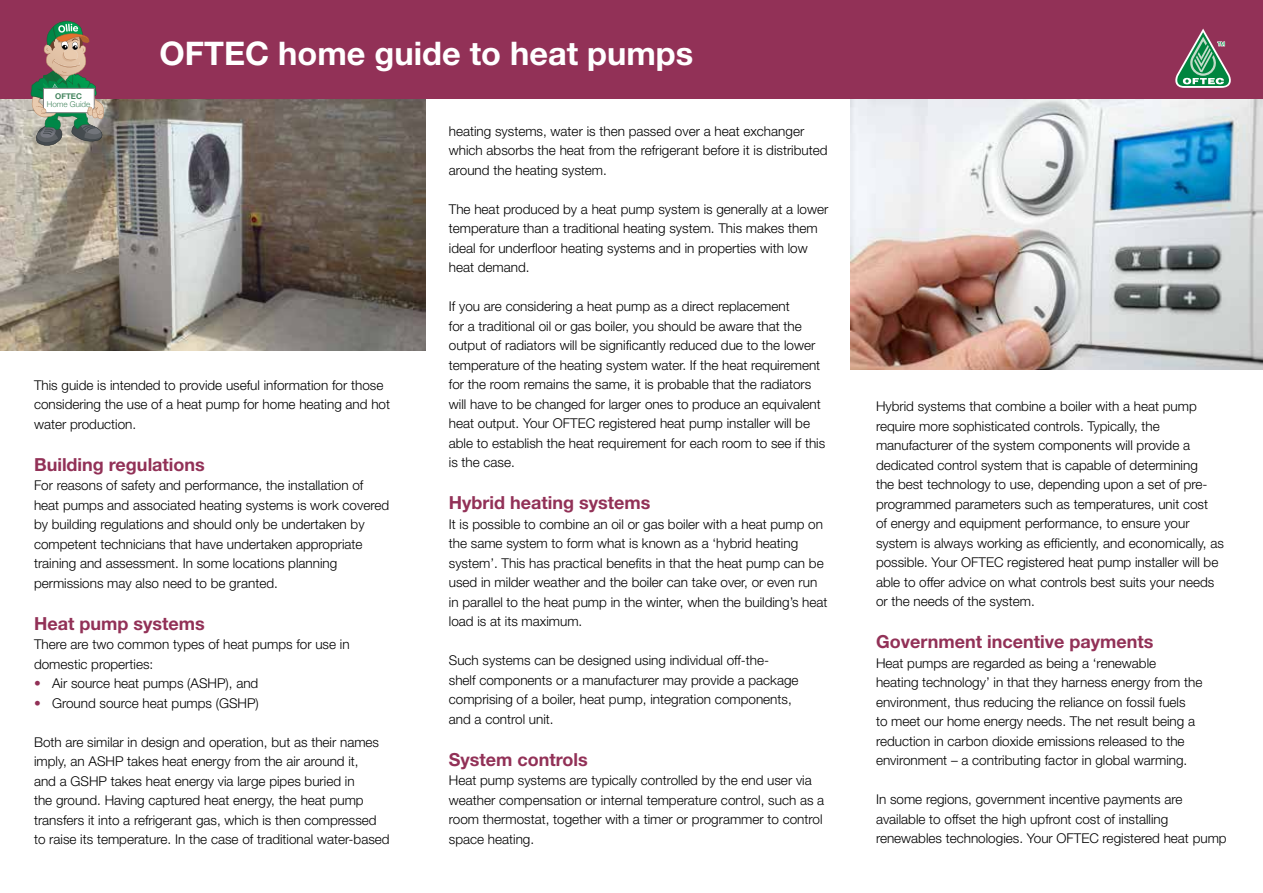
<style>
.page{position:relative;width:1263px;height:893px;background:#fff}
.page>*{position:absolute;margin:0;border:0;box-sizing:border-box;transform-origin:0 0}
.t1{font:700 32.55px "Helvetica Neue";color:#fff}
.t2{font:700 18px "Helvetica Neue";color:#923157}
.t3{font:300 13.5px/19.5px "Helvetica Neue";color:#000}
.t4{font:300 7.95px "Helvetica Neue";color:rgb(22 102 55/.8)}
.t5{font:700 7.95px "Helvetica Neue";color:rgb(22 102 55/.8)}
.s1{color:#923157}
</style>
<div class="page">
<img style="left:0;top:99px;width:425px;height:252px">
<img style="left:850px;top:99px;width:413px;height:271px">
<div style="left:0;top:0;width:1263px;height:99px;background:#923157"></div>
<svg style="left:1175px;top:29px;width:56px;height:59px"></svg>
<img style="left:21px;top:113px;width:51px;height:42px">
<img style="left:57px;top:113px;width:51px;height:40px">
<svg style="left:30px;top:21px;width:75px;height:127px"></svg>
<p class="t5" style="left:55px;top:90px;width:28px">OFTEC</p>
<p class="t4" style="left:47px;top:98px;width:45px">Home Guide</p>
<h1 class="t1" style="left:160px;top:33px;width:535px">OFTEC home guide to heat pumps</h1>
<p class="t3" style="left:34px;top:375px;width:358px">This guide is intended to provide useful information for those considering the use of a heat pump for home heating and hot water production.</p>
<h2 class="t2" style="left:34px;top:453px;width:172px">Building regulations</h2>
<p class="t3" style="left:34px;top:475px;width:357px">For reasons of safety and performance, the installation of heat pumps and associated heating systems is work covered by building regulations and should only be undertaken by competent technicians that have undertaken appropriate training and assessment. In some locations planning permissions may also need to be granted.</p>
<h2 class="t2" style="left:34px;top:612px;width:172px">Heat pump systems</h2>
<p class="t3" style="left:34px;top:634px;width:317px">There are two common types of heat pumps for use in domestic properties:</p>
<p class="t3" style="left:34px;top:673px;width:226px"><span class="s1">•</span> Air source heat pumps (ASHP), and</p>
<p class="t3" style="left:34px;top:693px;width:226px"><span class="s1">•</span> Ground source heat pumps (GSHP)</p>
<p class="t3" style="left:34px;top:732px;width:357px">Both are similar in design and operation, but as their names imply, an ASHP takes heat energy from the air around it,<br>and a GSHP takes heat energy via large pipes buried in<br>the ground. Having captured heat energy, the heat pump transfers it into a refrigerant gas, which is then compressed to raise its temperature. In the case of traditional water-based</p>
<p class="t3" style="left:449px;top:121px;width:380px">heating systems, water is then passed over a heat exchanger which absorbs the heat from the refrigerant before it is distributed around the heating system.</p>
<p class="t3" style="left:449px;top:199px;width:381px">The heat produced by a heat pump system is generally at a lower temperature than a traditional heating system. This makes them ideal for underfloor heating systems and in properties with low heat demand.</p>
<p class="t3" style="left:449px;top:296px;width:378px">If you are considering a heat pump as a direct replacement<br>for a traditional oil or gas boiler, you should be aware that the output of radiators will be significantly reduced due to the lower temperature of the heating system water. If the heat requirement for the room remains the same, it is probable that the radiators will have to be changed for larger ones to produce an equivalent heat output. Your OFTEC registered heat pump installer will be able to establish the heat requirement for each room to see if this is the case.</p>
<h2 class="t2" style="left:449px;top:492px;width:203px">Hybrid heating systems</h2>
<p class="t3" style="left:449px;top:514px;width:380px">It is possible to combine an oil or gas boiler with a heat pump on the same system to form what is known as a ‘hybrid heating system’. This has practical benefits in that the heat pump can be used in milder weather and the boiler can take over, or even run in parallel to the heat pump in the winter, when the building’s heat load is at its maximum.</p>
<p class="t3" style="left:449px;top:650px;width:351px">Such systems can be designed using individual off-the&shy;shelf components or a manufacturer may provide a package comprising of a boiler, heat pump, integration components, and a control unit.</p>
<h2 class="t2" style="left:449px;top:748px;width:140px">System controls</h2>
<p class="t3" style="left:449px;top:770px;width:377px">Heat pump systems are typically controlled by the end user via weather compensation or internal temperature control, such as a room thermostat, together with a timer or programmer to control space heating.</p>
<p class="t3" style="left:876px;top:396px;width:349px">Hybrid systems that combine a boiler with a heat pump require more sophisticated controls. Typically, the manufacturer of the system components will provide a dedicated control system that is capable of determining<br>the best technology to use, depending upon a set of pre&shy;programmed parameters such as temperatures, unit cost<br>of energy and equipment performance, to ensure your system is always working as efficiently, and economically, as possible. Your OFTEC registered heat pump installer will be able to offer advice on what controls best suits your needs or the needs of the system.</p>
<h2 class="t2" style="left:876px;top:631px;width:279px">Government incentive payments</h2>
<p class="t3" style="left:876px;top:653px;width:328px">Heat pumps are regarded as being a ‘renewable<br>heating technology’ in that they harness energy from the environment, thus reducing the reliance on fossil fuels<br>to meet our home energy needs. The net result being a reduction in carbon dioxide emissions released to the environment – a contributing factor in global warming.</p>
<p class="t3" style="left:876px;top:789px;width:352px">In some regions, government incentive payments are available to offset the high upfront cost of installing renewables technologies. Your OFTEC registered heat pump</p>
</div>
